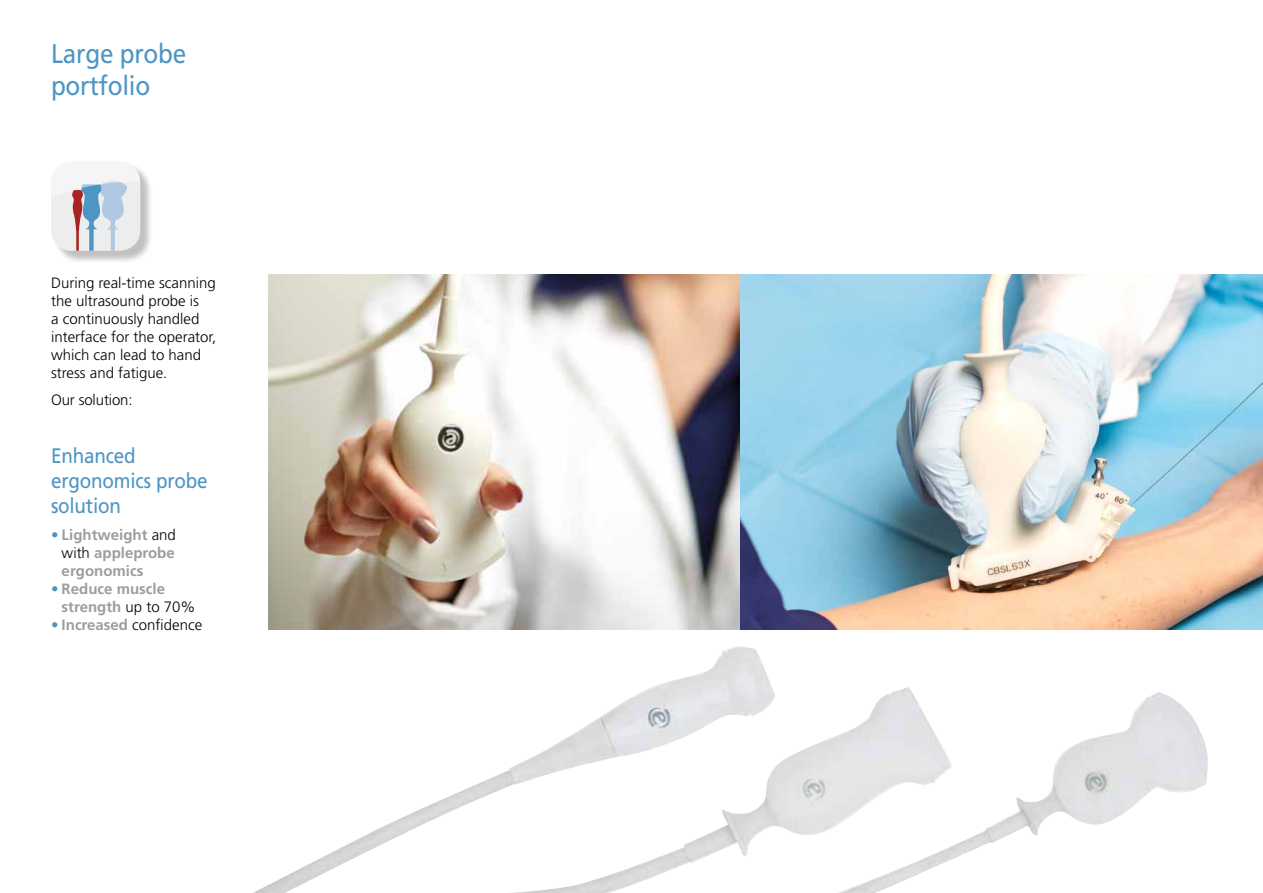
<style>
.page{position:relative;width:1263px;height:893px;background:#fff}
.page>*{position:absolute;margin:0;border:0;box-sizing:border-box;transform-origin:0 0}
.t1{font:27px/32.4px "Frutiger";letter-spacing:-.01em;color:#4d95c4;scale:.9 1}
.t2{font:21px/25.2px "Frutiger";letter-spacing:-.01em;color:#4d95c4;scale:.9 1}
.t3{font:300 15px/18px "Frutiger";color:#000}
.t4{font:700 15px/18px "Frutiger";color:#9d9d9c;text-align:justify}
.s1{color:#4d95c4}
.s2{font-weight:300;color:#000}
.s3{font-weight:700;color:#4d95c4}
.s4{font-weight:700;color:#9d9d9c}
</style>
<div class="page">
<img style="left:268px;top:274px;width:995px;height:356px">
<div style="left:53px;top:164px;width:100px;height:100px;background:#000;opacity:.25"></div>
<svg style="left:51px;top:164px;width:89px;height:87px"></svg>
<svg style="left:775px;top:687px;width:137px;height:148px"></svg>
<img style="left:837px;top:692px;width:371px;height:201px">
<img style="left:253px;top:646px;width:522px;height:247px">
<h1 class="t1" style="left:51px;top:37px;width:152px">Large probe portfolio</h1>
<p class="t3" style="left:51px;top:274px;width:167px">During real-time scanning the ultrasound probe is<br>a continuously handled interface for the operator, which can lead to hand stress and fatigue.</p>
<p class="t3" style="left:51px;top:391px;width:83px">Our solution:</p>
<h2 class="t2" style="left:51px;top:443px;width:176px">Enhanced ergonomics probe solution</h2>
<p class="t4" style="left:62px;top:526px;width:116px;text-indent:-11px"><span class="s1">•</span> Lightweight <span class="s2">and with</span> appleprobe ergonomics</p>
<p class="t4" style="left:62px;top:580px;width:135px;text-indent:-11px"><span class="s1">•</span> Reduce muscle strength <span class="s2">up to 70%</span></p>
<p class="t3" style="left:51px;top:616px;width:153px"><span class="s3">•</span> <span class="s4">Increased</span> confidence</p>
</div>
